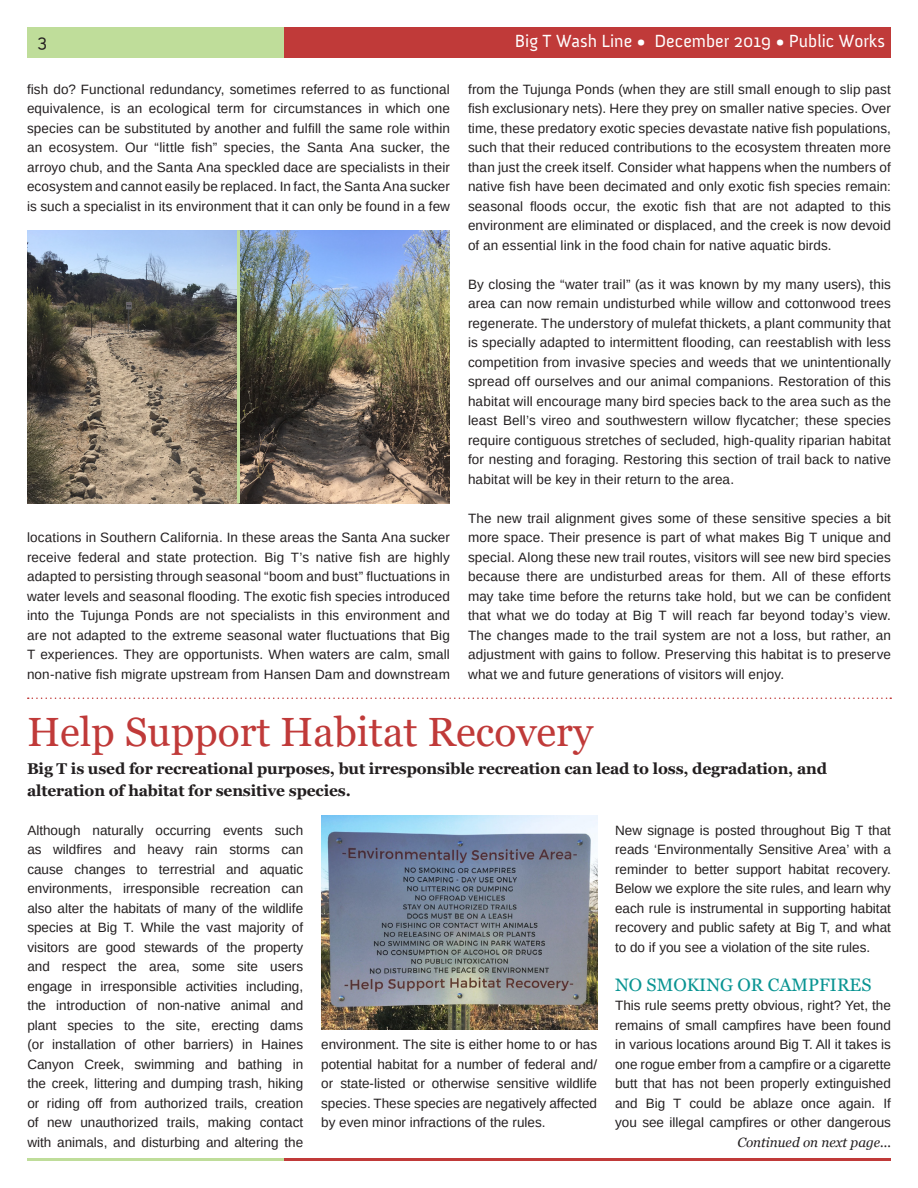
<style>
.page{position:relative;width:918px;height:1188px;background:#fff}
.page>*{position:absolute;margin:0;border:0;box-sizing:border-box;transform-origin:0 0}
.t1{font:40.8px "Georgia";color:#c03a39}
.t2{font:18px "Anivers";color:#fff}
.t3{font:18px "Georgia";color:#099492}
.t4{font:18px "Anivers";color:#231f20}
.t5{font:700 15.6px/22.2px "Georgia";letter-spacing:-.01em;color:#231f20}
.t6{font:13.5px/19.5px "Arimo";letter-spacing:.005em;color:#231f20;text-align:justify}
.t7{font:italic 13.5px "Georgia";color:#231f20}
</style>
<div class="page">
<div style="left:284px;top:27px;width:607px;height:30px;background:#c03a39"></div>
<div style="left:27px;top:27px;width:257px;height:30px;background:#bfdd9a"></div>
<hr style="left:284px;top:1158px;width:607px;height:3px;background:#c03a39">
<hr style="left:27px;top:1158px;width:257px;height:3px;background:#bfdd9a">
<img style="left:27px;top:230px;width:423px;height:273px">
<svg style="left:28px;top:698px;width:863px;height:1px"></svg>
<img style="left:321px;top:815px;width:276px;height:215px">
<hr style="left:237px;top:230px;width:3px;height:273px;background:#bfdd9a">
<h2 class="t4" style="left:38px;top:31px;width:11px">3</h2>
<h2 class="t2" style="left:515px;top:31px;width:372px">Big T Wash Line • December 2019 • Public Works</h2>
<p class="t6" style="left:27px;top:79px;width:425px">fish do? Functional redundancy, sometimes referred to as functional equivalence, is an ecological term for circumstances in which one species can be substituted by another and fulfill the same role within an ecosystem. Our “little fish” species, the Santa Ana sucker, the arroyo chub, and the Santa Ana speckled dace are specialists in their ecosystem and cannot easily be replaced. In fact, the Santa Ana sucker is such a specialist in its environment that it can only be found in a few</p>
<p class="t6" style="left:468px;top:79px;width:425px">from the Tujunga Ponds (when they are still small enough to slip past fish exclusionary nets). Here they prey on smaller native species. Over time, these predatory exotic species devastate native fish populations, such that their reduced contributions to the ecosystem threaten more than just the creek itself. Consider what happens when the numbers of native fish have been decimated and only exotic fish species remain: seasonal floods occur, the exotic fish that are not adapted to this environment are eliminated or displaced, and the creek is now devoid of an essential link in the food chain for native aquatic birds.</p>
<p class="t6" style="left:468px;top:274px;width:425px">By closing the “water trail” (as it was known by my many users), this area can now remain undisturbed while willow and cottonwood trees regenerate. The understory of mulefat thickets, a plant community that is specially adapted to intermittent flooding, can reestablish with less competition from invasive species and weeds that we unintentionally spread off ourselves and our animal companions. Restoration of this habitat will encourage many bird species back to the area such as the least Bell’s vireo and southwestern willow flycatcher; these species require contiguous stretches of secluded, high-quality riparian habitat for nesting and foraging. Restoring this section of trail back to native habitat will be key in their return to the area.</p>
<p class="t6" style="left:468px;top:508px;width:425px">The new trail alignment gives some of these sensitive species a bit more space. Their presence is part of what makes Big T unique and special. Along these new trail routes, visitors will see new bird species because there are undisturbed areas for them. All of these efforts may take time before the returns take hold, but we can be confident that what we do today at Big T will reach far beyond today’s view.<br>The changes made to the trail system are not a loss, but rather, an adjustment with gains to follow. Preserving this habitat is to preserve what we and future generations of visitors will enjoy.</p>
<h1 class="t1" style="left:27px;top:707px;width:568px">Help Support Habitat Recovery</h1>
<p class="t5" style="left:27px;top:757px;width:802px">Big T is used for recreational purposes, but irresponsible recreation can lead to loss, degradation, and alteration of habitat for sensitive species.</p>
<p class="t6" style="left:27px;top:820px;width:277px">Although naturally occurring events such as wildfires and heavy rain storms can cause changes to terrestrial and aquatic environments, irresponsible recreation can also alter the habitats of many of the wildlife species at Big T. While the vast majority of visitors are good stewards of the property and respect the area, some site users engage in irresponsible activities including, the introduction of non-native animal and plant species to the site, erecting dams (or installation of other barriers) in Haines Canyon Creek, swimming and bathing in the creek, littering and dumping trash, hiking or riding off from authorized trails, creation of new unauthorized trails, making contact with animals, and disturbing and altering the</p>
<p class="t6" style="left:27px;top:528px;width:425px">locations in Southern California. In these areas the Santa Ana sucker receive federal and state protection. Big T’s native fish are highly adapted to persisting through seasonal “boom and bust” fluctuations in water levels and seasonal flooding. The exotic fish species introduced into the Tujunga Ponds are not specialists in this environment and are not adapted to the extreme seasonal water fluctuations that Big T experiences. They are opportunists. When waters are calm, small non-native fish migrate upstream from Hansen Dam and downstream</p>
<p class="t6" style="left:615px;top:820px;width:277px">New signage is posted throughout Big T that reads ‘Environmentally Sensitive Area’ with a reminder to better support habitat recovery.<br>Below we explore the site rules, and learn why each rule is instrumental in supporting habitat recovery and public safety at Big T, and what to do if you see a violation of the site rules.</p>
<h2 class="t3" style="left:615px;top:974px;width:258px">NO SMOKING OR CAMPFIRES</h2>
<p class="t6" style="left:615px;top:996px;width:277px">This rule seems pretty obvious, right? Yet, the remains of small campfires have been found in various locations around Big T. All it takes is one rogue ember from a campfire or a cigarette butt that has not been properly extinguished and Big T could be ablaze once again. If you see illegal campfires or other dangerous</p>
<p class="t7" style="left:737px;top:1134px;width:155px">Continued on next page...</p>
<p class="t6" style="left:321px;top:1035px;width:277px">environment. The site is either home to or has potential habitat for a number of federal and/ or state-listed or otherwise sensitive wildlife species. These species are negatively affected by even minor infractions of the rules.</p>
</div>
